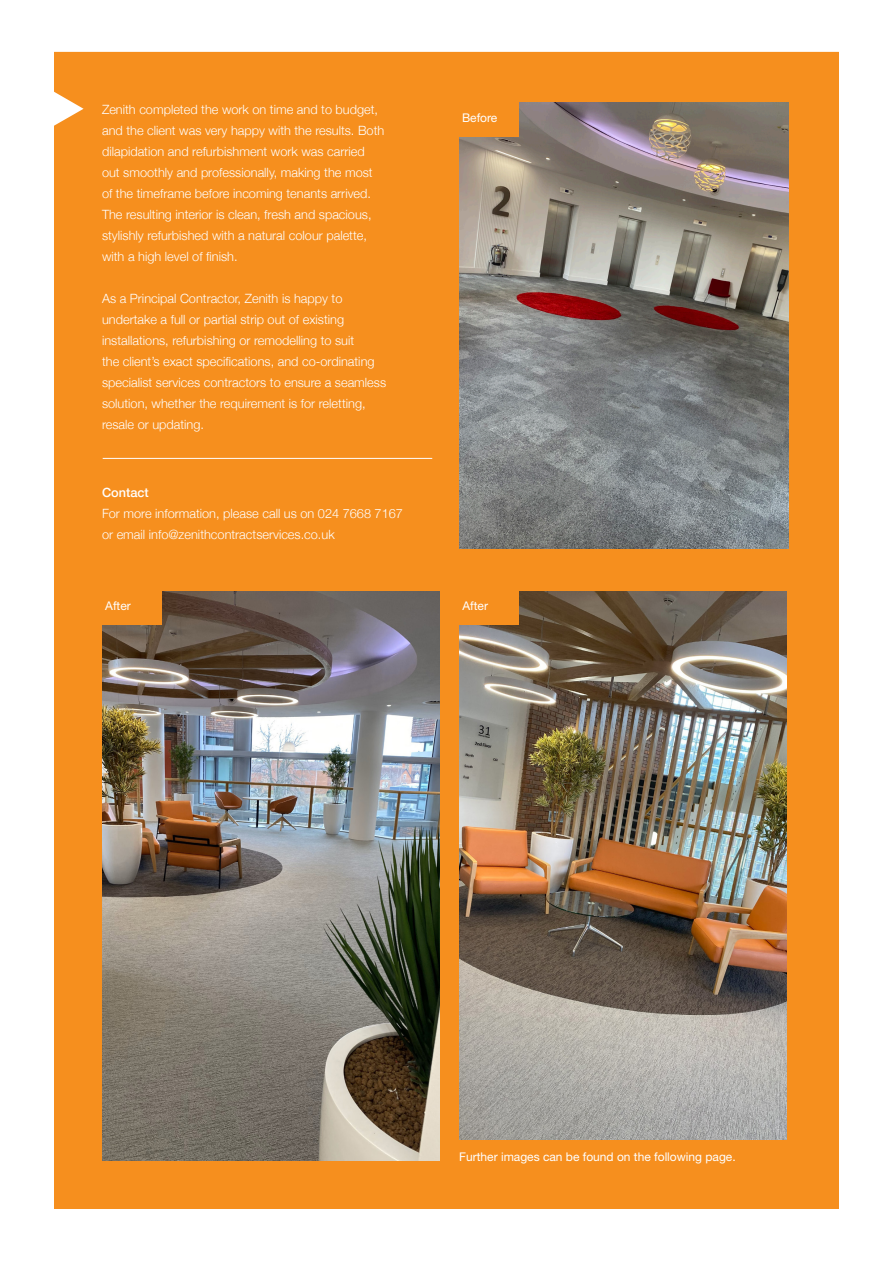
<style>
.page{position:relative;width:893px;height:1263px;background:#fff}
.page>*{position:absolute;margin:0;border:0;box-sizing:border-box;transform-origin:0 0}
.t1{font:300 12.75px/21px "Helvetica Neue";color:#fff}
.t2{font:500 12.75px "Helvetica Neue";color:#fff}
.t3{font:12px "Helvetica Neue";color:#fff}
</style>
<div class="page">
<div style="left:54px;top:52px;width:785px;height:1157px;background:#f68f1e"></div>
<img style="left:459px;top:103px;width:329px;height:446px">
<hr style="left:103px;top:458px;width:329px;height:1px;background:#fff">
<img style="left:102px;top:591px;width:337px;height:570px">
<div style="left:458px;top:102px;width:61px;height:34px;background:#f68f1e"></div>
<img style="left:459px;top:591px;width:328px;height:549px">
<div style="left:101px;top:590px;width:61px;height:34px;background:#f68f1e"></div>
<div style="left:458px;top:590px;width:61px;height:34px;background:#f68f1e"></div>
<p class="t1" style="left:102px;top:98px;width:284px">Zenith completed the work on time and to budget, and the client was very happy with the results. Both dilapidation and refurbishment work was carried out smoothly and professionally, making the most of the timeframe before incoming tenants arrived.<br>The resulting interior is clean, fresh and spacious, stylishly refurbished with a natural colour palette, with a high level of finish.</p>
<p class="t1" style="left:102px;top:287px;width:286px">As a Principal Contractor, Zenith is happy to undertake a full or partial strip out of existing installations, refurbishing or remodelling to suit<br>the client’s exact specifications, and co-ordinating specialist services contractors to ensure a seamless solution, whether the requirement is for reletting, resale or updating.</p>
<p class="t2" style="left:102px;top:482px;width:48px">Contact</p>
<p class="t1" style="left:102px;top:502px;width:302px">For more information, please call us on 024 7668 7167</p>
<p class="t1" style="left:102px;top:523px;width:234px">or email info@zenithcontractservices.co.uk</p>
<p class="t3" style="left:462px;top:111px;width:37px">Before</p>
<p class="t3" style="left:105px;top:599px;width:27px">After</p>
<p class="t3" style="left:462px;top:599px;width:27px">After</p>
<p class="t3" style="left:459px;top:1149px;width:278px">Further images can be found on the following page.</p>
</div>
